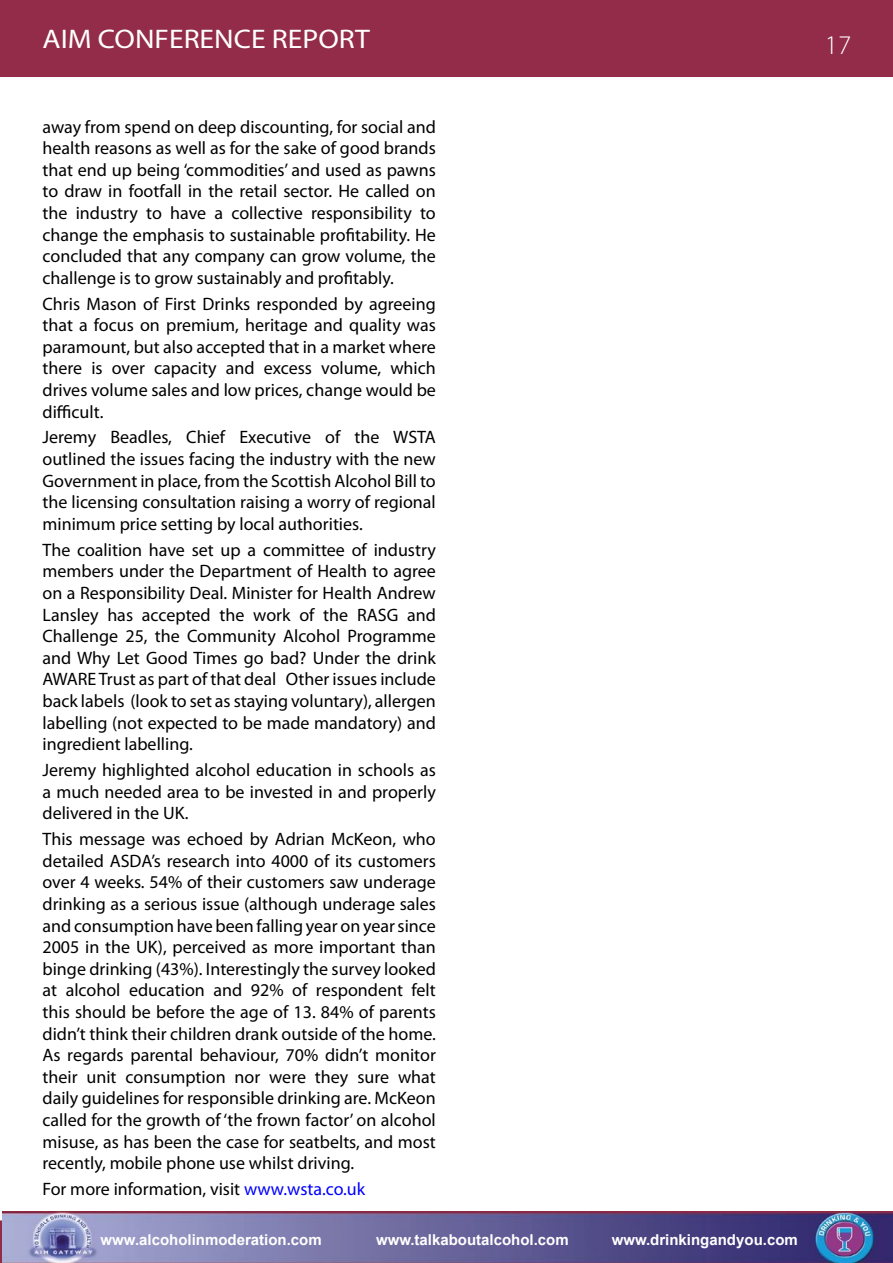
<style>
.page{position:relative;width:893px;height:1263px;background:#fff}
.page>*{position:absolute;margin:0;border:0;box-sizing:border-box;transform-origin:0 0}
.t1{font:27px "Myriad Pro";color:#fff;scale:1.1 1}
.t2{font:300 27px "Myriad Pro";color:#fff}
.t3{font:18px/21.6px "Myriad Pro";color:#000;text-align:justify}
.t4{font:700 15px "Arial";color:#fff}
.s1{color:#00f}
</style>
<div class="page">
<div style="left:0;top:0;width:893px;height:77px;background:#932c49"></div>
<img style="left:3px;top:1211px;width:890px;height:52px">
<h1 class="t1" style="left:43px;top:22px;width:299px">AIM CONFERENCE REPORT</h1>
<p class="t3" style="left:43px;top:115px;width:395px">away from spend on deep discounting, for social and health reasons as well as for the sake of good brands that end up being ‘commodities’ and used as pawns to draw in footfall in the retail sector. He called on the industry to have a collective responsibility to change the emphasis to sustainable profitability. He concluded that any company can grow volume, the challenge is to grow sustainably and profitably.</p>
<p class="t3" style="left:43px;top:292px;width:395px">Chris Mason of First Drinks responded by agreeing that a focus on premium, heritage and quality was paramount, but also accepted that in a market where there is over capacity and excess volume, which drives volume sales and low prices, change would be difficult.</p>
<p class="t3" style="left:43px;top:426px;width:395px">Jeremy Beadles, Chief Executive of the WSTA outlined the issues facing the industry with the new Government in place, from the Scottish Alcohol Bill to the licensing consultation raising a worry of regional minimum price setting by local authorities.</p>
<p class="t3" style="left:43px;top:539px;width:395px">The coalition have set up a committee of industry members under the Department of Health to agree on a Responsibility Deal. Minister for Health Andrew Lansley has accepted the work of the RASG and Challenge 25, the Community Alcohol Programme and Why Let Good Times go bad? Under the drink AWARE Trust as part of that deal Other issues include back labels (look to set as staying voluntary), allergen labelling (not expected to be made mandatory) and ingredient labelling.</p>
<p class="t3" style="left:43px;top:759px;width:395px">Jeremy highlighted alcohol education in schools as a much needed area to be invested in and properly delivered in the UK.</p>
<p class="t3" style="left:43px;top:828px;width:395px">This message was echoed by Adrian McKeon, who detailed ASDA’s research into 4000 of its customers over 4 weeks. 54% of their customers saw underage drinking as a serious issue (although underage sales and consumption have been falling year on year since 2005 in the UK), perceived as more important than binge drinking (43%). Interestingly the survey looked at alcohol education and 92% of respondent felt this should be before the age of 13. 84% of parents didn’t think their children drank outside of the home.<br>As regards parental behaviour, 70% didn’t monitor their unit consumption nor were they sure what daily guidelines for responsible drinking are. McKeon called for the growth of ‘the frown factor’ on alcohol misuse, as has been the case for seatbelts, and most recently, mobile phone use whilst driving.</p>
<p class="t3" style="left:43px;top:1178px;width:324px">For more information, visit <span class="s1">www.wsta.co.uk</span></p>
<p class="t4" style="left:101px;top:1231px;width:223px">www.alcoholinmoderation.com</p>
<p class="t4" style="left:376px;top:1231px;width:194px">www.talkaboutalcohol.com</p>
<p class="t4" style="left:612px;top:1231px;width:188px">www.drinkingandyou.com</p>
<h1 class="t2" style="left:825px;top:29px;width:28px">17</h1>
</div>
